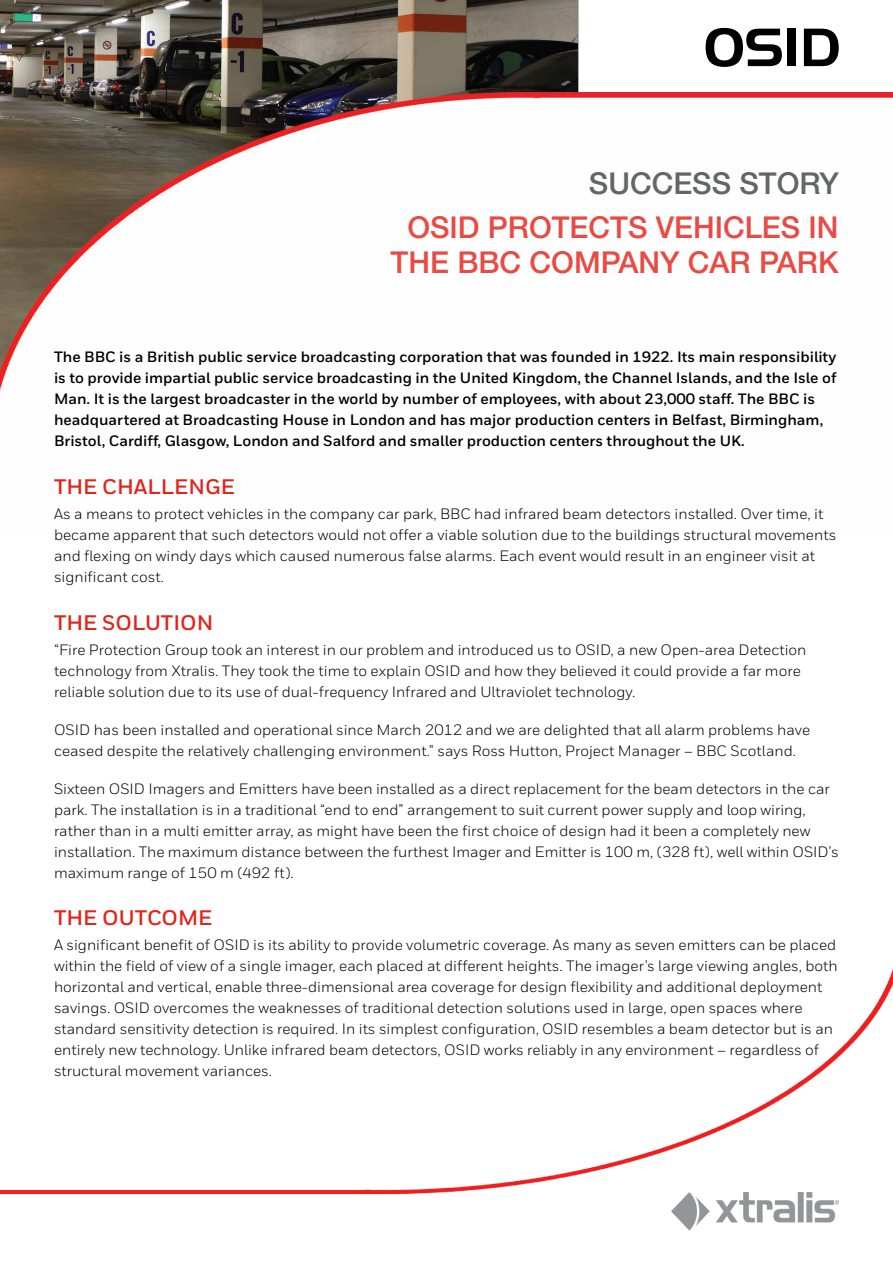
<style>
.page{position:relative;width:893px;height:1263px;background:#fff}
.page>*{position:absolute;margin:0;border:0;box-sizing:border-box;transform-origin:0 0}
.t1{font:500 30px/34.5px "Helvetica Neue LT";color:#e74b44;text-align:center}
.t2{font:500 30px "Helvetica Neue LT";color:#646569}
.t3{font:700 21px "Honeywell Sans";color:#e2231a}
.t4{font:15px/21px "Honeywell Sans";color:#000}
.t5{font:700 15px/21px "Honeywell Sans";color:#000}
</style>
<div class="page">
<img style="left:0;top:0;width:893px;height:393px">
<img style="left:0;top:968px;width:893px;height:263px">
<img style="left:672px;top:1193px;width:167px;height:37px">
<svg style="left:706px;top:28px;width:76px;height:39px"></svg>
<div style="left:788px;top:29px;width:8px;height:37px;background:#000"></div>
<svg style="left:804px;top:29px;width:35px;height:37px"></svg>
<h1 class="t2" style="left:589px;top:165px;width:252px">SUCCESS STORY</h1>
<h1 class="t1" style="left:391px;top:210px;width:449px">OSID PROTECTS VEHICLES IN<br>THE BBC COMPANY CAR PARK</h1>
<p class="t5" style="left:54px;top:347px;width:784px">The BBC is a British public service broadcasting corporation that was founded in 1922. Its main responsibility is to provide impartial public service broadcasting in the United Kingdom, the Channel Islands, and the Isle of Man. It is the largest broadcaster in the world by number of employees, with about 23,000 staff. The BBC is headquartered at Broadcasting House in London and has major production centers in Belfast, Birmingham, Bristol, Cardiff, Glasgow, London and Salford and smaller production centers throughout the UK.</p>
<h2 class="t3" style="left:54px;top:474px;width:182px">THE CHALLENGE</h2>
<p class="t4" style="left:54px;top:503px;width:784px">As a means to protect vehicles in the company car park, BBC had infrared beam detectors installed. Over time, it became apparent that such detectors would not offer a viable solution due to the buildings structural movements and flexing on windy days which caused numerous false alarms. Each event would result in an engineer visit at significant cost.</p>
<h2 class="t3" style="left:54px;top:609px;width:161px">THE SOLUTION</h2>
<p class="t4" style="left:54px;top:639px;width:754px">“Fire Protection Group took an interest in our problem and introduced us to OSID, a new Open-area Detection technology from Xtralis. They took the time to explain OSID and how they believed it could provide a far more reliable solution due to its use of dual-frequency Infrared and Ultraviolet technology.</p>
<p class="t4" style="left:54px;top:719px;width:758px">OSID has been installed and operational since March 2012 and we are delighted that all alarm problems have ceased despite the relatively challenging environment.” says Ross Hutton, Project Manager – BBC Scotland.</p>
<p class="t4" style="left:54px;top:778px;width:786px">Sixteen OSID Imagers and Emitters have been installed as a direct replacement for the beam detectors in the car park. The installation is in a traditional “end to end” arrangement to suit current power supply and loop wiring, rather than in a multi emitter array, as might have been the first choice of design had it been a completely new installation. The maximum distance between the furthest Imager and Emitter is 100 m, (328 ft), well within OSID’s maximum range of 150 m (492 ft).</p>
<h2 class="t3" style="left:54px;top:905px;width:160px">THE OUTCOME</h2>
<p class="t4" style="left:54px;top:935px;width:785px">A significant benefit of OSID is its ability to provide volumetric coverage. As many as seven emitters can be placed within the field of view of a single imager, each placed at different heights. The imager’s large viewing angles, both horizontal and vertical, enable three-dimensional area coverage for design flexibility and additional deployment savings. OSID overcomes the weaknesses of traditional detection solutions used in large, open spaces where standard sensitivity detection is required. In its simplest configuration, OSID resembles a beam detector but is an entirely new technology. Unlike infrared beam detectors, OSID works reliably in any environment – regardless of structural movement variances.</p>
</div>
